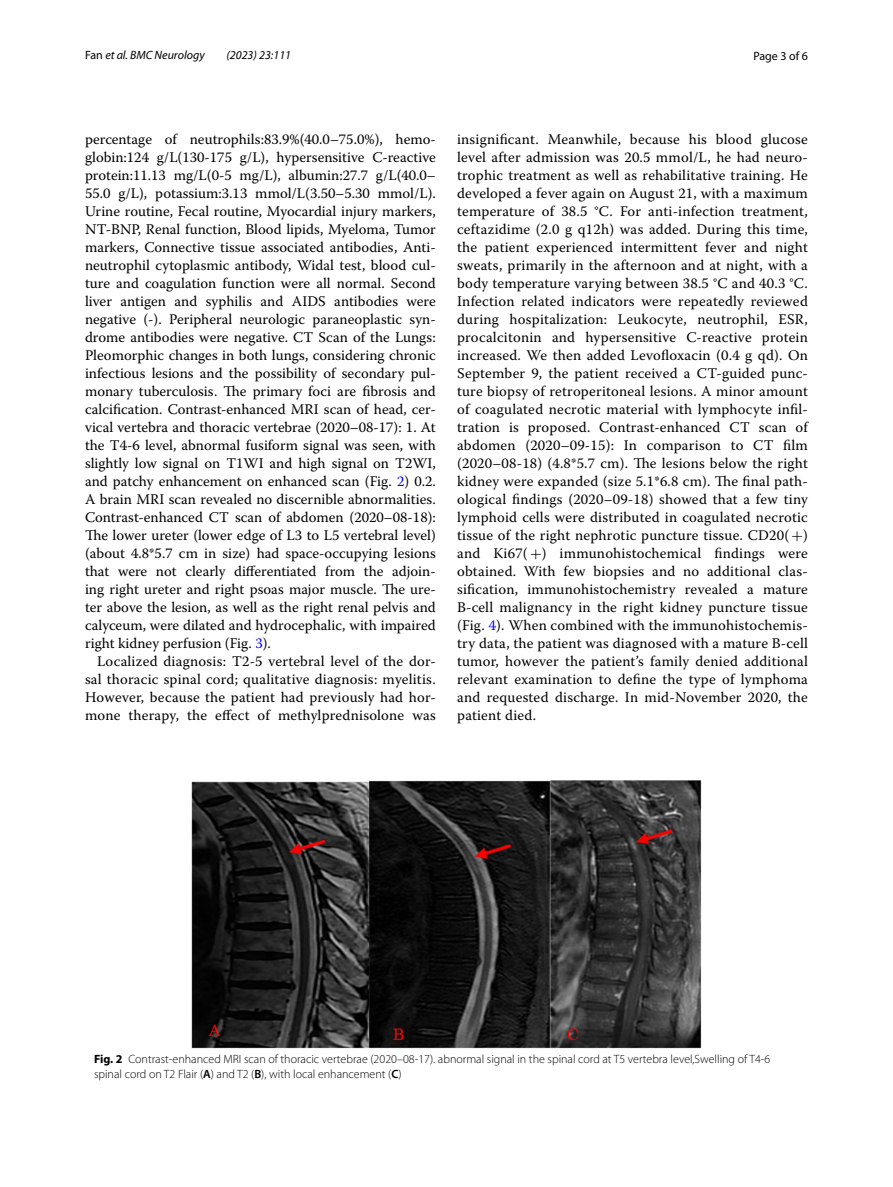
<style>
.page{position:relative;width:893px;height:1187px;background:#fff}
.page>*{position:absolute;margin:0;border:0;box-sizing:border-box;transform-origin:0 0}
.t1{font:14.7px/18px "Warnock Pro";letter-spacing:.015em;color:#000;text-align:justify}
.t2{font:300 12px/15px "Myriad Pro";color:#000}
.t3{font:italic 12px "Myriad Pro";color:#000}
.t4{font:12px "Myriad Pro";color:#000}
.s1{font-style:normal}
.s2{color:#00f}
.s3{font-family:"MTSY"}
.s4{font-weight:700}
.s5{font-weight:600}
</style>
<div class="page">
<img style="left:191px;top:780px;width:511px;height:268px">
<p class="t3" style="left:85px;top:48px;width:121px"><span class="s1">Fan</span> et al. BMC Neurology</p>
<p class="t3" style="left:226px;top:48px;width:66px">(2023) 23:111</p>
<p class="t4" style="left:753px;top:48px;width:56px">Page 3 of 6</p>
<p class="t1" style="left:85px;top:130px;width:352px">percentage of neutrophils:83.9%(40.0–75.0%), hemo&shy;globin:124 g/L(130-175 g/L), hypersensitive C-reactive protein:11.13 mg/L(0-5 mg/L), albumin:27.7 g/L(40.0– 55.0 g/L), potassium:3.13 mmol/L(3.50–5.30 mmol/L).<br>Urine routine, Fecal routine, Myocardial injury markers, NT-BNP, Renal function, Blood lipids, Myeloma, Tumor markers, Connective tissue associated antibodies, Anti&shy;neutrophil cytoplasmic antibody, Widal test, blood cul&shy;ture and coagulation function were all normal. Second liver antigen and syphilis and AIDS antibodies were negative (-). Peripheral neurologic paraneoplastic syn&shy;drome antibodies were negative. CT Scan of the Lungs:<br>Pleomorphic changes in both lungs, considering chronic infectious lesions and the possibility of secondary pul&shy;monary tuberculosis. The primary foci are fibrosis and calcification. Contrast-enhanced MRI scan of head, cer&shy;vical vertebra and thoracic vertebrae (2020–08-17): 1. At the T4-6 level, abnormal fusiform signal was seen, with slightly low signal on T1WI and high signal on T2WI, and patchy enhancement on enhanced scan (Fig. <span class="s2">2</span>) 0.2.<br>A brain MRI scan revealed no discernible abnormalities.<br>Contrast-enhanced CT scan of abdomen (2020–08-18):<br>The lower ureter (lower edge of L3 to L5 vertebral level) (about 4.8*5.7 cm in size) had space-occupying lesions that were not clearly differentiated from the adjoin&shy;ing right ureter and right psoas major muscle. The ure&shy;ter above the lesion, as well as the right renal pelvis and calyceum, were dilated and hydrocephalic, with impaired right kidney perfusion (Fig. <span class="s2">3</span>).</p>
<p class="t1" style="left:85px;top:652px;width:352px;text-indent:12px">Localized diagnosis: T2-5 vertebral level of the dor&shy;sal thoracic spinal cord; qualitative diagnosis: myelitis.<br>However, because the patient had previously had hor&shy;mone therapy, the effect of methylprednisolone was</p>
<p class="t1" style="left:457px;top:130px;width:352px">insignificant. Meanwhile, because his blood glucose level after admission was 20.5 mmol/L, he had neuro&shy;trophic treatment as well as rehabilitative training. He developed a fever again on August 21, with a maximum temperature of 38.5 °C. For anti-infection treatment, ceftazidime (2.0 g q12h) was added. During this time, the patient experienced intermittent fever and night sweats, primarily in the afternoon and at night, with a body temperature varying between 38.5 °C and 40.3 °C.<br>Infection related indicators were repeatedly reviewed during hospitalization: Leukocyte, neutrophil, ESR, procalcitonin and hypersensitive C-reactive protein increased. We then added Levofloxacin (0.4 g qd). On September 9, the patient received a CT-guided punc&shy;ture biopsy of retroperitoneal lesions. A minor amount of coagulated necrotic material with lymphocyte infil&shy;tration is proposed. Contrast-enhanced CT scan of abdomen (2020–09-15): In comparison to CT film (2020–08-18) (4.8*5.7 cm). The lesions below the right kidney were expanded (size 5.1*6.8 cm). The final path&shy;ological findings (2020–09-18) showed that a few tiny lymphoid cells were distributed in coagulated necrotic tissue of the right nephrotic puncture tissue. CD20(<span class="s3">+</span>) and Ki67(<span class="s3">+</span>) immunohistochemical findings were obtained. With few biopsies and no additional clas&shy;sification, immunohistochemistry revealed a mature B-cell malignancy in the right kidney puncture tissue (Fig. <span class="s2">4</span>). When combined with the immunohistochemis&shy;try data, the patient was diagnosed with a mature B-cell tumor, however the patient’s family denied additional relevant examination to define the type of lymphoma and requested discharge. In mid-November 2020, the patient died.</p>
<p class="t2" style="left:94px;top:1051px;width:678px"><span class="s4">Fig. 2</span> Contrast-enhanced MRI scan of thoracic vertebrae (2020–08-17). abnormal signal in the spinal cord at T5 vertebra level,Swelling of T4-6 spinal cord on T2 Flair (<span class="s5">A</span>) and T2 (<span class="s5">B</span>), with local enhancement (<span class="s5">C</span>)</p>
</div>
